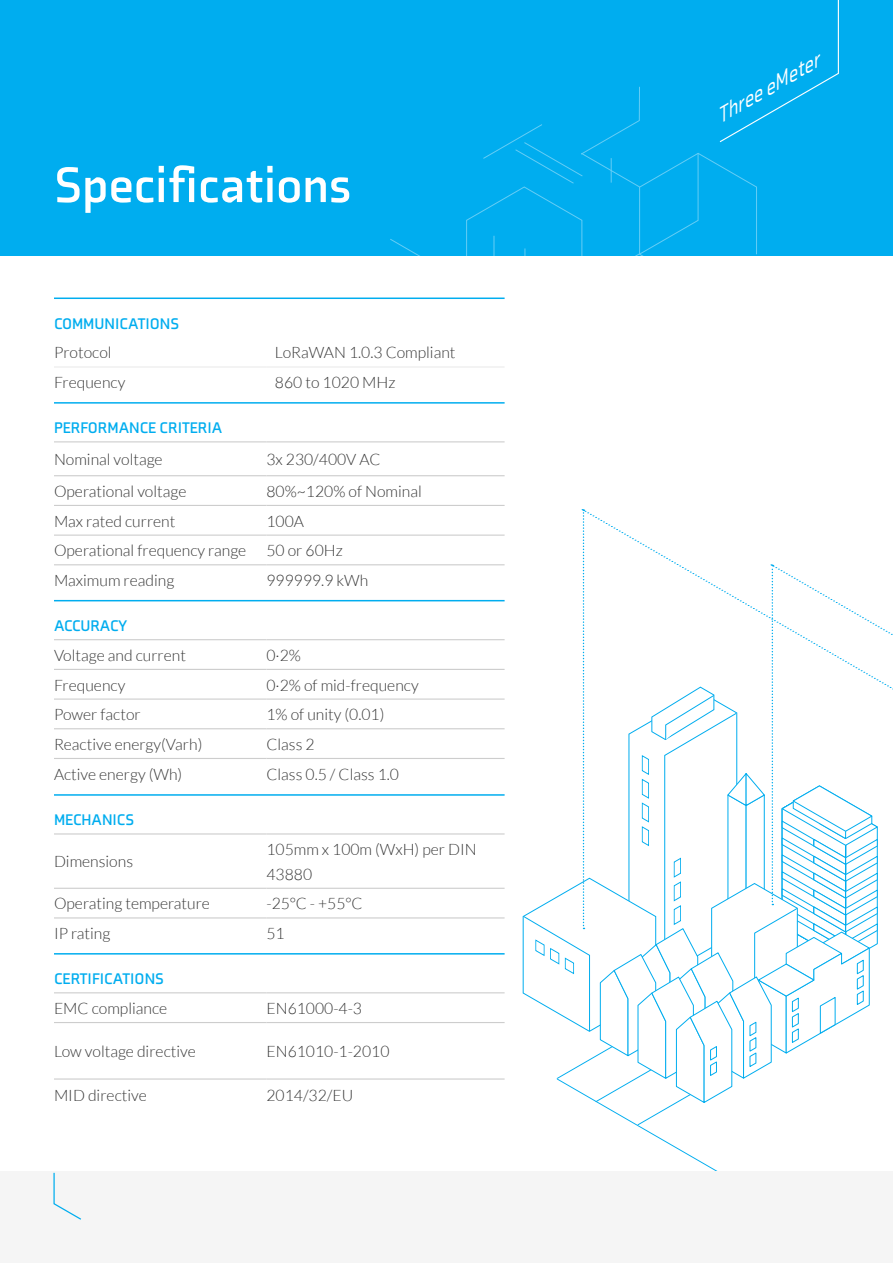
<style>
.page{position:relative;width:893px;height:1263px;background:#fff}
.page>*{position:absolute;margin:0;border:0;box-sizing:border-box;transform-origin:0 0}
.t1{font:700 51px "Axia";color:#fff}
.t2{font:italic 21px "Axia";color:#fff}
.t3{font:300 15.75px/24.6px "Lato";color:#353535}
.li_h3{font:700 15.75px "Axia";color:#00adef}
</style>
<div class="page">
<div style="left:0;top:0;width:893px;height:255px;background:#00adef"></div>
<svg style="left:390px;top:0;width:449px;height:255px"></svg>
<svg style="left:522px;top:509px;width:371px;height:662px"></svg>
<hr style="left:54px;top:534px;width:212px;height:2px;background:#cdcdcd">
<hr style="left:266px;top:534px;width:239px;height:2px;background:#cdcdcd">
<hr style="left:54px;top:728px;width:212px;height:1px;background:#cdcdcd">
<hr style="left:266px;top:728px;width:239px;height:1px;background:#cdcdcd">
<hr style="left:266px;top:888px;width:239px;height:1px;background:#cdcdcd">
<hr style="left:54px;top:1078px;width:212px;height:1px;background:#cdcdcd">
<hr style="left:266px;top:1078px;width:239px;height:1px;background:#cdcdcd">
<hr style="left:54px;top:1022px;width:212px;height:1px;background:#cdcdcd">
<hr style="left:266px;top:1022px;width:239px;height:1px;background:#cdcdcd">
<hr style="left:54px;top:475px;width:212px;height:1px;background:#cdcdcd">
<hr style="left:266px;top:475px;width:239px;height:1px;background:#cdcdcd">
<hr style="left:54px;top:505px;width:212px;height:1px;background:#cdcdcd">
<hr style="left:266px;top:505px;width:239px;height:1px;background:#cdcdcd">
<hr style="left:54px;top:366px;width:212px;height:2px;background:#ebebeb">
<hr style="left:266px;top:366px;width:239px;height:2px;background:#ebebeb">
<hr style="left:54px;top:669px;width:212px;height:1px;background:#cdcdcd">
<hr style="left:266px;top:669px;width:239px;height:1px;background:#cdcdcd">
<hr style="left:54px;top:698px;width:212px;height:2px;background:#cdcdcd">
<hr style="left:266px;top:698px;width:239px;height:2px;background:#cdcdcd">
<hr style="left:266px;top:833px;width:239px;height:1px;background:#cdcdcd">
<hr style="left:54px;top:833px;width:212px;height:1px;background:#cdcdcd">
<hr style="left:54px;top:888px;width:212px;height:1px;background:#cdcdcd">
<hr style="left:54px;top:992px;width:212px;height:1px;background:#cdcdcd">
<hr style="left:266px;top:992px;width:239px;height:1px;background:#cdcdcd">
<hr style="left:54px;top:441px;width:212px;height:1px;background:#cdcdcd">
<hr style="left:266px;top:441px;width:239px;height:1px;background:#cdcdcd">
<hr style="left:54px;top:564px;width:212px;height:1px;background:#cdcdcd">
<hr style="left:266px;top:564px;width:239px;height:1px;background:#cdcdcd">
<hr style="left:54px;top:639px;width:212px;height:1px;background:#cdcdcd">
<hr style="left:266px;top:639px;width:239px;height:1px;background:#cdcdcd">
<hr style="left:54px;top:758px;width:212px;height:1px;background:#cdcdcd">
<hr style="left:54px;top:917px;width:212px;height:1px;background:#cdcdcd">
<hr style="left:266px;top:917px;width:239px;height:1px;background:#cdcdcd">
<hr style="left:266px;top:758px;width:239px;height:1px;background:#cdcdcd">
<hr style="left:54px;top:297px;width:451px;height:2px;background:#00adef">
<hr style="left:54px;top:402px;width:451px;height:2px;background:#00adef">
<hr style="left:54px;top:600px;width:451px;height:1px;background:#00adef">
<hr style="left:54px;top:794px;width:451px;height:2px;background:#00adef">
<hr style="left:54px;top:953px;width:451px;height:1px;background:#00adef">
<div style="left:0;top:1171px;width:893px;height:92px;background:#f5f5f5"></div>
<svg style="left:53px;top:1172px;width:28px;height:48px"></svg>
<p class="t1" style="left:54px;top:154px;width:299px">Specifications</p>
<p class="li_h3" style="left:54px;top:314px;width:127px">COMMUNICATIONS</p>
<p class="t3" style="left:54px;top:341px;width:59px">Protocol</p>
<p class="t3" style="left:275px;top:341px;width:182px">LoRaWAN 1.0.3 Compliant</p>
<p class="t3" style="left:54px;top:370px;width:73px">Frequency</p>
<p class="t3" style="left:275px;top:370px;width:122px">860 to 1020 MHz</p>
<p class="li_h3" style="left:54px;top:419px;width:170px">PERFORMANCE CRITERIA</p>
<p class="t3" style="left:54px;top:447px;width:110px">Nominal voltage</p>
<p class="t3" style="left:266px;top:447px;width:116px">3x 230/400V AC</p>
<p class="t3" style="left:54px;top:479px;width:134px">Operational voltage</p>
<p class="t3" style="left:266px;top:479px;width:157px">80%~120% of Nominal</p>
<p class="t3" style="left:54px;top:509px;width:123px">Max rated current</p>
<p class="t3" style="left:266px;top:509px;width:39px">100A</p>
<p class="t3" style="left:54px;top:538px;width:194px">Operational frequency range</p>
<p class="t3" style="left:266px;top:538px;width:78px">50 or 60Hz</p>
<p class="t3" style="left:54px;top:568px;width:122px">Maximum reading</p>
<p class="t3" style="left:266px;top:568px;width:103px">999999.9 kWh</p>
<p class="li_h3" style="left:54px;top:616px;width:75px">ACCURACY</p>
<p class="t3" style="left:54px;top:643px;width:134px">Voltage and current</p>
<p class="t3" style="left:266px;top:643px;width:36px">0·2%</p>
<p class="t3" style="left:54px;top:673px;width:73px">Frequency</p>
<p class="t3" style="left:266px;top:673px;width:154px">0·2% of mid-frequency</p>
<p class="t3" style="left:54px;top:702px;width:88px">Power factor</p>
<p class="t3" style="left:266px;top:702px;width:119px">1% of unity (0.01)</p>
<p class="t3" style="left:54px;top:732px;width:150px">Reactive energy(Varh)</p>
<p class="t3" style="left:266px;top:732px;width:50px">Class 2</p>
<p class="t3" style="left:54px;top:762px;width:130px">Active energy (Wh)</p>
<p class="t3" style="left:266px;top:762px;width:134px">Class 0.5 / Class 1.0</p>
<p class="li_h3" style="left:54px;top:811px;width:82px">MECHANICS</p>
<p class="t3" style="left:54px;top:849px;width:81px">Dimensions</p>
<p class="t3" style="left:266px;top:837px;width:212px">105mm x 100m (WxH) per DIN<br>43880</p>
<p class="t3" style="left:54px;top:891px;width:157px">Operating temperature</p>
<p class="t3" style="left:266px;top:891px;width:98px">-25°C - +55°C</p>
<p class="t3" style="left:54px;top:921px;width:58px">IP rating</p>
<p class="t3" style="left:266px;top:921px;width:20px">51</p>
<p class="li_h3" style="left:54px;top:970px;width:111px">CERTIFICATIONS</p>
<p class="t3" style="left:54px;top:996px;width:115px">EMC compliance</p>
<p class="t3" style="left:266px;top:996px;width:97px">EN61000-4-3</p>
<p class="t3" style="left:54px;top:1039px;width:143px">Low voltage directive</p>
<p class="t3" style="left:266px;top:1039px;width:125px">EN61010-1-2010</p>
<p class="t3" style="left:54px;top:1083px;width:94px">MID directive</p>
<p class="t3" style="left:266px;top:1083px;width:88px">2014/32/EU</p>
<p class="t2" style="left:710px;top:107px;width:117px;rotate:-30deg">Three eMeter</p>
</div>
